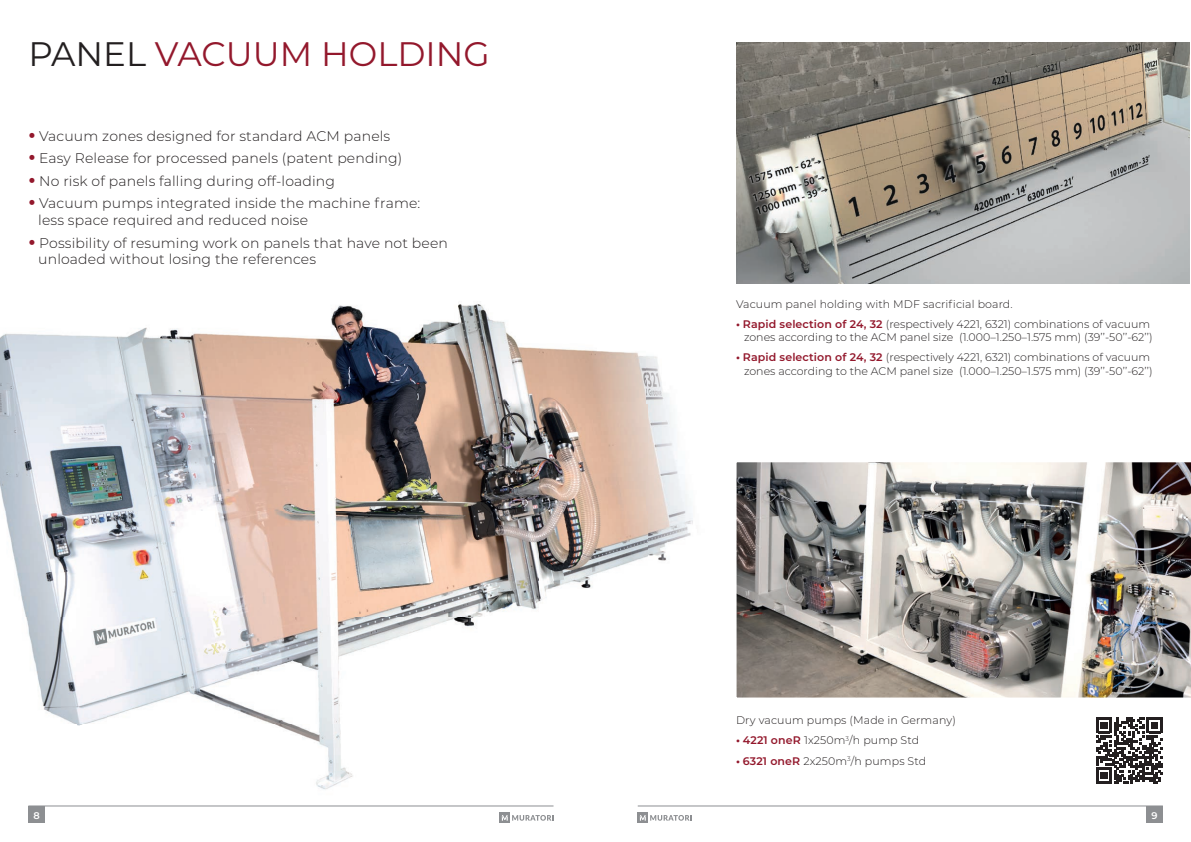
<style>
.page{position:relative;width:1191px;height:842px;background:#fff}
.page>*{position:absolute;margin:0;border:0;box-sizing:border-box;transform-origin:0 0}
.t1{font:34px "Montserrat";color:#93182c}
.t2{font:300 14px/16.8px "Montserrat";letter-spacing:.01em;color:#231f20}
.t3{font:300 11px/13.2px "Montserrat";color:#231f20;text-align:right}
.t4{font:600 9.7px "Montserrat";color:#fff}
.s1{color:#231f20}
.s2{font-weight:700;font-size:20px;color:#93182c}
.s3{font-weight:700;color:#93182c}
.s4{font-weight:600;color:#93182c}
</style>
<div class="page">
<div style="left:28px;top:806px;width:17px;height:17px;background:#8d8f92"></div>
<div style="left:1146px;top:806px;width:16px;height:17px;background:#8d8f92"></div>
<div style="left:638px;top:813px;width:10px;height:10px;background:#8d8f92"></div>
<svg style="left:640px;top:815px;width:51px;height:6px"></svg>
<svg style="left:500px;top:813px;width:10px;height:10px"></svg>
<svg style="left:502px;top:815px;width:51px;height:6px"></svg>
<img style="left:736px;top:462px;width:455px;height:236px">
<img style="left:736px;top:42px;width:453px;height:241px">
<svg style="left:1096px;top:717px;width:66px;height:67px"></svg>
<img style="left:0;top:304px;width:693px;height:486px">
<hr style="left:28px;top:806px;width:525px;height:1px;background:#8d8f92">
<hr style="left:638px;top:806px;width:524px;height:1px;background:#8d8f92">
<h1 class="t1" style="left:28px;top:31px;width:463px"><span class="s1">PANEL</span> VACUUM HOLDING</h1>
<p class="t2" style="left:28px;top:127px;width:363px"><span class="s2">•</span> Vacuum zones designed for standard ACM panels</p>
<p class="t2" style="left:28px;top:149px;width:375px"><span class="s2">•</span> Easy Release for processed panels (patent pending)</p>
<p class="t2" style="left:28px;top:172px;width:308px"><span class="s2">•</span> No risk of panels falling during off-loading</p>
<p class="t2" style="left:38px;top:194px;width:384px;text-indent:-10px"><span class="s2">•</span> Vacuum pumps integrated inside the machine frame: less space required and reduced noise</p>
<p class="t2" style="left:38px;top:234px;width:411px;text-indent:-10px"><span class="s2">•</span> Possibility of resuming work on panels that have not been unloaded without losing the references</p>
<p class="t3" style="left:736px;top:297px;width:278px">Vacuum panel holding with MDF sacrificial board.</p>
<p class="t3" style="left:736px;top:317px;width:418px"><span class="s3">•</span> <span class="s4">Rapid selection of 24, 32</span> (respectively 4221, 6321) combinations of vacuum zones according to the ACM panel size (1.000–1.250–1.575 mm) (39’’-50’’-62’’)</p>
<p class="t3" style="left:736px;top:350px;width:418px"><span class="s3">•</span> <span class="s4">Rapid selection of 24, 32</span> (respectively 4221, 6321) combinations of vacuum zones according to the ACM panel size (1.000–1.250–1.575 mm) (39’’-50’’-62’’)</p>
<p class="t3" style="left:736px;top:713px;width:221px">Dry vacuum pumps (Made in Germany)</p>
<p class="t3" style="left:736px;top:733px;width:185px"><span class="s3">•</span> <span class="s4">4221 oneR</span> 1x250m<sup>3</sup>/h pump Std</p>
<p class="t3" style="left:736px;top:754px;width:192px"><span class="s3">•</span> <span class="s4">6321 oneR</span> 2x250m<sup>3</sup>/h pumps Std</p>
<p class="t4" style="left:34px;top:808px;width:8px">8</p>
<p class="t4" style="left:1151px;top:808px;width:8px">9</p>
</div>
